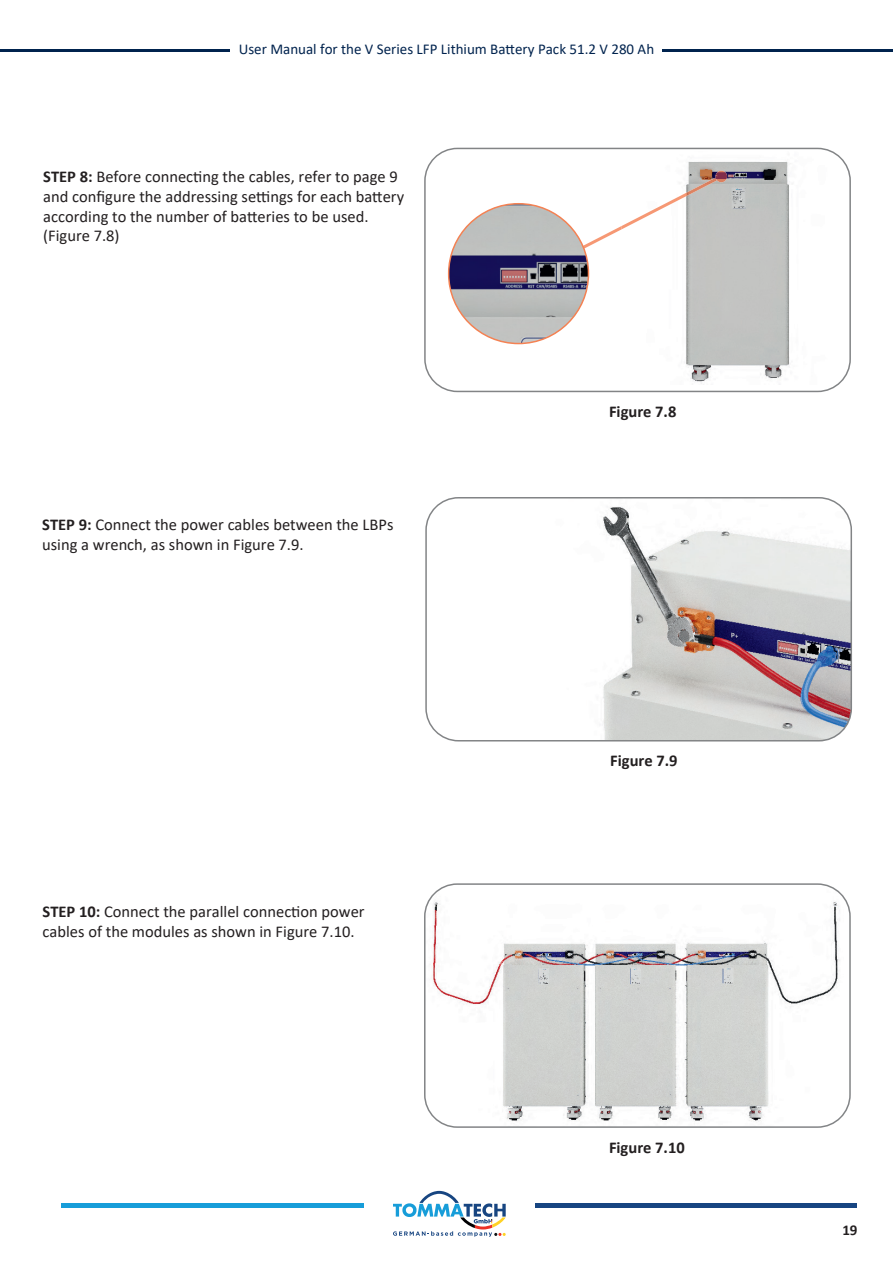
<style>
.page{position:relative;width:893px;height:1263px;background:#fff}
.page>*{position:absolute;margin:0;border:0;box-sizing:border-box;transform-origin:0 0}
.t1{font:16.5px/19.8px "Calibri";color:#231f20}
.t2{font:700 16.5px "Calibri";color:#231f20}
.t3{font:15px "Calibri";color:#00234e}
.t4{font:700 15px "Calibri";color:#231f20}
.s1{font-weight:700}
</style>
<div class="page">
<svg style="left:424px;top:148px;width:427px;height:244px"></svg>
<img style="left:621px;top:178px;width:96px;height:52px">
<svg style="left:715px;top:171px;width:13px;height:11px"></svg>
<svg style="left:448px;top:203px;width:173px;height:141px"></svg>
<svg style="left:425px;top:497px;width:427px;height:244px"></svg>
<svg style="left:424px;top:883px;width:427px;height:245px"></svg>
<svg style="left:393px;top:1191px;width:113px;height:46px"></svg>
<div style="left:535px;top:1203px;width:322px;height:5px;background:#174581"></div>
<div style="left:61px;top:1203px;width:303px;height:5px;background:#179dd9"></div>
<hr style="left:0;top:49px;width:229px;height:2px;background:#00234e">
<hr style="left:662px;top:49px;width:231px;height:2px;background:#00234e">
<p class="t3" style="left:239px;top:38px;width:417px">User Manual for the V Series LFP Lithium Battery Pack 51.2 V 280 Ah</p>
<p class="t1" style="left:43px;top:166px;width:362px"><span class="s1">STEP 8:</span> Before connecting the cables, refer to page 9 and configure the addressing settings for each battery according to the number of batteries to be used. (Figure 7.8)</p>
<p class="t1" style="left:42px;top:515px;width:353px"><span class="s1">STEP 9:</span> Connect the power cables between the LBPs using a wrench, as shown in Figure 7.9.</p>
<p class="t1" style="left:43px;top:901px;width:324px"><span class="s1">STEP 10:</span> Connect the parallel connection power cables of the modules as shown in Figure 7.10.</p>
<p class="t2" style="left:609px;top:400px;width:69px">Figure 7.8</p>
<p class="t2" style="left:610px;top:749px;width:69px">Figure 7.9</p>
<p class="t2" style="left:609px;top:1135px;width:77px">Figure 7.10</p>
<p class="t4" style="left:842px;top:1220px;width:17px">19</p>
</div>
